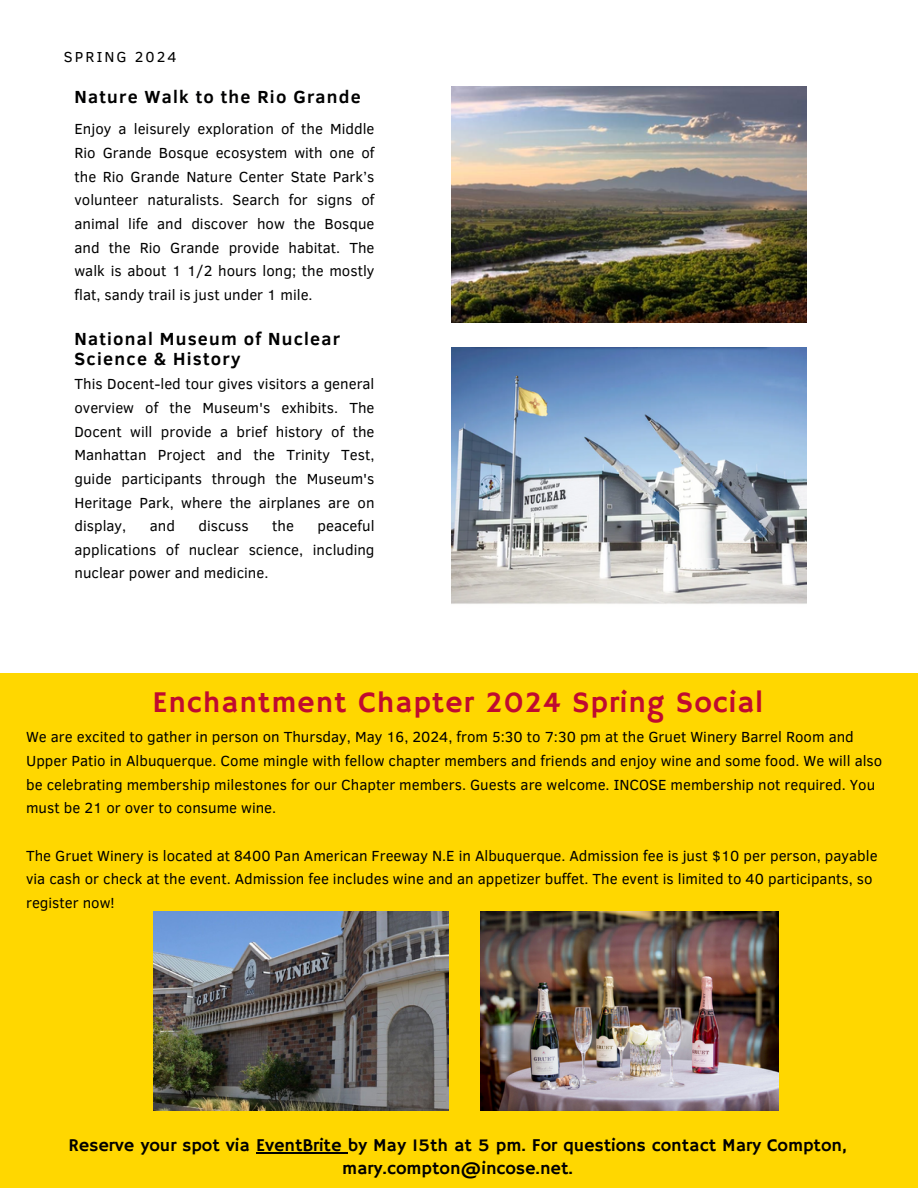
<style>
.page{position:relative;width:918px;height:1188px;background:#fff}
.page>*{position:absolute;margin:0;border:0;box-sizing:border-box;transform-origin:0 0}
.t1{font:30px "Hammersmith One";letter-spacing:.03em;color:#bf0a30}
.t2{font:18px/22.5px "Hammersmith One";color:#000;text-align:center}
.t3{font:700 18px/20.2px "Clear Sans";letter-spacing:.07em;color:#000001}
.t4{font:15px/23.7px "Clear Sans";color:#000001;text-align:justify}
.t5{font:14.85px "Clear Sans";letter-spacing:.14em;color:#000001}
</style>
<div class="page">
<div style="left:0;top:673px;width:918px;height:515px;background:#ffd700"></div>
<img style="left:452px;top:87px;width:354px;height:236px">
<img style="left:452px;top:348px;width:354px;height:256px">
<img style="left:480px;top:911px;width:298px;height:199px">
<img style="left:154px;top:911px;width:295px;height:199px">
<hr style="left:256px;top:1153px;width:92px;height:1px;background:#000">
<h1 class="t5" style="left:64px;top:46px;width:114px">SPRING 2024</h1>
<p class="t3" style="left:75px;top:86px;width:288px">Nature Walk to the Rio Grande</p>
<p class="t4" style="left:75px;top:117px;width:302px">Enjoy a leisurely exploration of the Middle Rio Grande Bosque ecosystem with one of the Rio Grande Nature Center State Park’s volunteer naturalists. Search for signs of animal life and discover how the Bosque and the Rio Grande provide habitat. The walk is about 1 1/2 hours long; the mostly flat, sandy trail is just under 1 mile.</p>
<p class="t3" style="left:75px;top:327px;width:267px">National Museum of Nuclear<br>Science &amp; History</p>
<p class="t4" style="left:75px;top:372px;width:302px">This Docent-led tour gives visitors a general overview of the Museum's exhibits. The Docent will provide a brief history of the Manhattan Project and the Trinity Test, guide participants through the Museum's Heritage Park, where the airplanes are on display,</p>
<p class="t4" style="left:75px;top:513px;width:302px;text-indent:243px">peaceful applications of nuclear science, including nuclear power and medicine.</p>
<p class="t4" style="left:150px;top:513px;width:27px">and</p>
<p class="t4" style="left:199px;top:513px;width:52px">discuss</p>
<p class="t4" style="left:272px;top:513px;width:23px">the</p>
<p class="t1" style="left:153px;top:685px;width:612px">Enchantment Chapter 2024 Spring Social</p>
<p class="t4" style="left:26px;top:725px;width:858px;text-align:left">We are excited to gather in person on Thursday, May 16, 2024, from 5:30 to 7:30 pm at the Gruet Winery Barrel Room and Upper Patio in Albuquerque. Come mingle with fellow chapter members and friends and enjoy wine and some food. We will also be celebrating membership milestones for our Chapter members. Guests are welcome. INCOSE membership not required. You must be 21 or over to consume wine.</p>
<p class="t4" style="left:26px;top:843px;width:853px;text-align:left">The Gruet Winery is located at 8400 Pan American Freeway N.E in Albuquerque. Admission fee is just $10 per person, payable via cash or check at the event. Admission fee includes wine and an appetizer buffet. The event is limited to 40 participants, so register now!</p>
<h3 class="t2" style="left:68px;top:1135px;width:780px">Reserve your spot via EventBrite by May 15th at 5 pm. For questions contact Mary Compton, mary.compton@incose.net.</h3>
</div>
